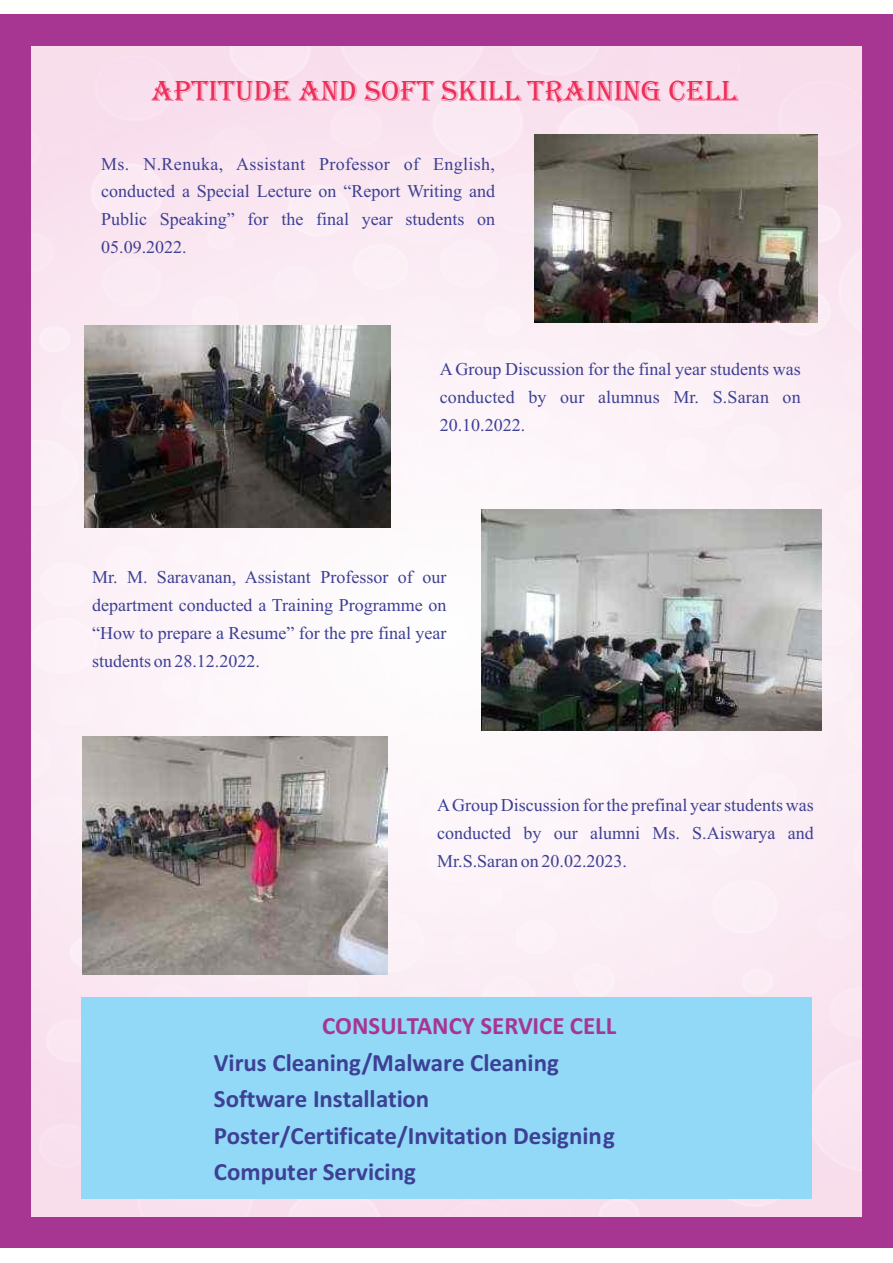
<style>
.page{position:relative;width:893px;height:1263px;background:#fff}
.page>*{position:absolute;margin:0;border:0;box-sizing:border-box;transform-origin:0 0}
.t1{font:30px "Algerian";color:#ed2e59}
.t2{font:700 24.9px/36.3px "Calibri";color:#3d4094}
.t3{font:700 24.9px "Calibri";color:#a63691}
.t4{font:18px/27.9px "Times New Roman";color:#3d4094;text-align:justify}
</style>
<div class="page">
<div style="left:0;top:15px;width:893px;height:1233px;background:linear-gradient(to right,#a63691,#a63691)"></div>
<img style="left:32px;top:47px;width:829px;height:1169px">
<img style="left:535px;top:134px;width:282px;height:189px">
<img style="left:85px;top:325px;width:305px;height:202px">
<img style="left:481px;top:509px;width:340px;height:222px">
<img style="left:82px;top:736px;width:306px;height:239px">
<div style="left:81px;top:997px;width:731px;height:201px;background:#91d9f7"></div>
<h1 class="t1" style="left:151px;top:74px;width:588px">APTITUDE AND SOFT SKILL TRAINING CELL</h1>
<p class="t4" style="left:101px;top:151px;width:395px">Ms. N.Renuka, Assistant Professor of English, conducted a Special Lecture on “Report Writing and Public Speaking” for the final year students on 05.09.2022.</p>
<p class="t4" style="left:440px;top:357px;width:362px">A Group Discussion for the final year students was conducted by our alumnus Mr. S.Saran on 20.10.2022.</p>
<p class="t4" style="left:92px;top:565px;width:356px">Mr. M. Saravanan, Assistant Professor of our department conducted a Training Programme on “How to prepare a Resume” for the pre final year students on 28.12.2022.</p>
<p class="t4" style="left:437px;top:793px;width:378px">AGroup Discussion for the prefinal year students was conducted by our alumni Ms. S.Aiswarya and Mr.S.Saran on 20.02.2023.</p>
<h2 class="t3" style="left:322px;top:1016px;width:296px">CONSULTANCY SERVICE CELL</h2>
<h2 class="t2" style="left:214px;top:1047px;width:403px">Virus Cleaning/Malware Cleaning<br>Software Installation<br>Poster/Certificate/Invitation Designing<br>Computer Servicing</h2>
</div>
